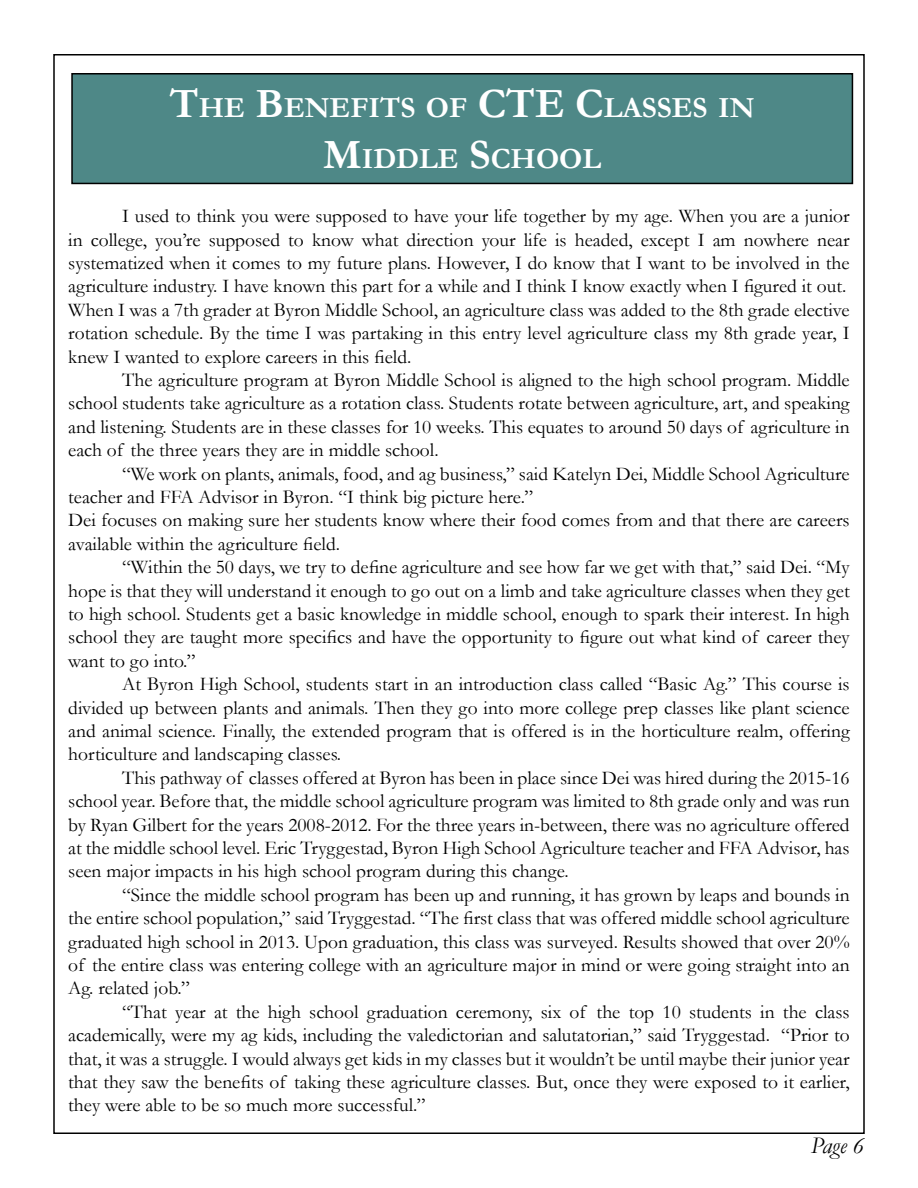
<style>
.page{position:relative;width:918px;height:1188px;background:#fff}
.page>*{position:absolute;margin:0;border:0;box-sizing:border-box;transform-origin:0 0}
.t1{font:700 29.4px/50.4px "Garamond";color:#fff;text-align:center}
.t2{font:italic 24px "Garamond";color:#000}
.t3{font:19.5px/23.4px "Garamond";color:#000;text-align:justify}
.s1{font-size:42px}
</style>
<div class="page">
<div style="left:72px;top:74px;width:780px;height:109px;background:#4e8887"></div>
<div style="left:71px;top:73px;width:782px;height:111px;border:2px solid #000"></div>
<h1 class="t1" style="left:170px;top:83px;width:586px"><span class="s1">T</span>HE <span class="s1">B</span>ENEFITS OF <span class="s1">CTE C</span>LASSES IN<br><span class="s1">M</span>IDDLE <span class="s1">S</span>CHOOL</h1>
<p class="t3" style="left:68px;top:204px;width:783px;text-align:left;text-indent:54px">I used to think you were supposed to have your life together by my age. When you are a junior in college, you’re supposed to know what direction your life is headed, except I am nowhere near systematized when it comes to my future plans. However, I do know that I want to be involved in the agriculture industry. I have known this part for a while and I think I know exactly when I figured it out.<br>When I was a 7th grader at Byron Middle School, an agriculture class was added to the 8th grade elective rotation schedule. By the time I was partaking in this entry level agriculture class my 8th grade year, I knew I wanted to explore careers in this field.</p>
<p class="t3" style="left:68px;top:368px;width:783px;text-indent:54px">The agriculture program at Byron Middle School is aligned to the high school program. Middle school students take agriculture as a rotation class. Students rotate between agriculture, art, and speaking and listening. Students are in these classes for 10 weeks. This equates to around 50 days of agriculture in each of the three years they are in middle school.</p>
<p class="t3" style="left:68px;top:461px;width:783px;text-align:left;text-indent:54px">“We work on plants, animals, food, and ag business,” said Katelyn Dei, Middle School Agriculture teacher and FFA Advisor in Byron. “I think big picture here.”<br>Dei focuses on making sure her students know where their food comes from and that there are careers available within the agriculture field.</p>
<p class="t3" style="left:68px;top:555px;width:783px;text-indent:54px">“Within the 50 days, we try to define agriculture and see how far we get with that,” said Dei. “My hope is that they will understand it enough to go out on a limb and take agriculture classes when they get to high school. Students get a basic knowledge in middle school, enough to spark their interest. In high school they are taught more specifics and have the opportunity to figure out what kind of career they want to go into.”</p>
<p class="t3" style="left:68px;top:672px;width:783px;text-indent:54px">At Byron High School, students start in an introduction class called “Basic Ag.” This course is divided up between plants and animals. Then they go into more college prep classes like plant science and animal science. Finally, the extended program that is offered is in the horticulture realm, offering horticulture and landscaping classes.</p>
<p class="t3" style="left:68px;top:765px;width:783px;text-indent:54px">This pathway of classes offered at Byron has been in place since Dei was hired during the 2015-16 school year. Before that, the middle school agriculture program was limited to 8th grade only and was run by Ryan Gilbert for the years 2008-2012. For the three years in-between, there was no agriculture offered at the middle school level. Eric Tryggestad, Byron High School Agriculture teacher and FFA Advisor, has seen major impacts in his high school program during this change.</p>
<p class="t3" style="left:68px;top:882px;width:783px;text-indent:54px">“Since the middle school program has been up and running, it has grown by leaps and bounds in the entire school population,” said Tryggestad. “The first class that was offered middle school agriculture graduated high school in 2013. Upon graduation, this class was surveyed. Results showed that over 20% of the entire class was entering college with an agriculture major in mind or were going straight into an Ag. related job.”</p>
<p class="t3" style="left:68px;top:999px;width:783px;text-indent:54px">“That year at the high school graduation ceremony, six of the top 10 students in the class academically, were my ag kids, including the valedictorian and salutatorian,” said Tryggestad. “Prior to that, it was a struggle. I would always get kids in my classes but it wouldn’t be until maybe their junior year that they saw the benefits of taking these agriculture classes. But, once they were exposed to it earlier, they were able to be so much more successful.”</p>
<p class="t2" style="left:811px;top:1129px;width:55px">Page 6</p>
</div>
